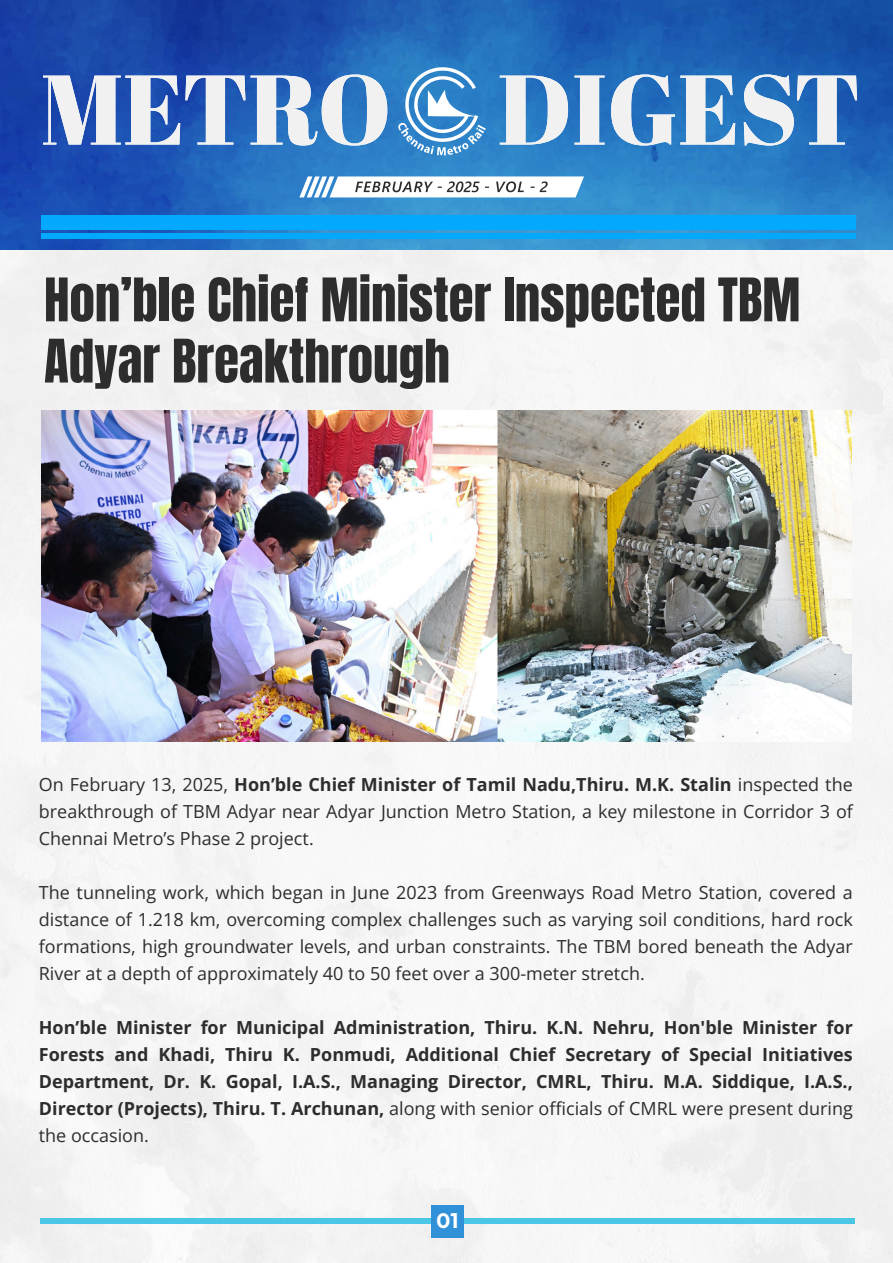
<style>
.page{position:relative;width:893px;height:1263px;background:#fff}
.page>*{position:absolute;margin:0;border:0;box-sizing:border-box;transform-origin:0 0}
.t1{font:98.55px "Abril Fatface";color:#fff}
.t2{font:51px/61.2px "Anton";color:#2d2d2d}
.t3{font:700 20.85px "Outfit";color:#fff}
.t4{font:18px/27px "Open Sans";color:#2d2d2d;text-align:justify}
.t5{font:700 18px/27px "Open Sans";color:#2d2d2d;text-align:justify}
.s1{font-weight:700}
.s2{font-weight:400}
</style>
<div class="page">
<div style="left:0;top:250px;width:893px;height:1013px;background:#f5f5f5"></div>
<img style="left:0;top:0;width:893px;height:250px">
<svg style="left:398px;top:67px;width:88px;height:88px"></svg>
<svg style="left:299px;top:176px;width:285px;height:21px"></svg>
<div style="left:41px;top:216px;width:814px;height:14px;background:#03a9fc"></div>
<div style="left:41px;top:233px;width:814px;height:5px;background:#03a9fc"></div>
<div style="left:40px;top:1218px;width:814px;height:6px;background:#4ac7e5"></div>
<div style="left:431px;top:1205px;width:32px;height:32px;background:#3090d8"></div>
<img style="left:41px;top:410px;width:811px;height:331px">
<h1 class="t1" style="left:41px;top:40px;width:822px">METRO DIGEST</h1>
<h2 class="t2" style="left:44px;top:273px;width:758px">Hon’ble Chief Minister Inspected TBM<br>Adyar Breakthrough</h2>
<p class="t4" style="left:39px;top:770px;width:815px">On February 13, 2025, <span class="s1">Hon’ble Chief Minister of Tamil Nadu,Thiru. M.K. Stalin</span> inspected the breakthrough of TBM Adyar near Adyar Junction Metro Station, a key milestone in Corridor 3 of Chennai Metro’s Phase 2 project.</p>
<p class="t4" style="left:39px;top:878px;width:815px">The tunneling work, which began in June 2023 from Greenways Road Metro Station, covered a distance of 1.218 km, overcoming complex challenges such as varying soil conditions, hard rock formations, high groundwater levels, and urban constraints. The TBM bored beneath the Adyar River at a depth of approximately 40 to 50 feet over a 300-meter stretch.</p>
<p class="t5" style="left:39px;top:1013px;width:815px">Hon’ble Minister for Municipal Administration, Thiru. K.N. Nehru, Hon'ble Minister for Forests and Khadi, Thiru K. Ponmudi, Additional Chief Secretary of Special Initiatives Department, Dr. K. Gopal, I.A.S., Managing Director, CMRL, Thiru. M.A. Siddique, I.A.S., Director (Projects), Thiru. T. Archunan, <span class="s2">along with senior officials of CMRL were present during the occasion.</span></p>
<p class="t3" style="left:436px;top:1207px;width:23px">01</p>
</div>
